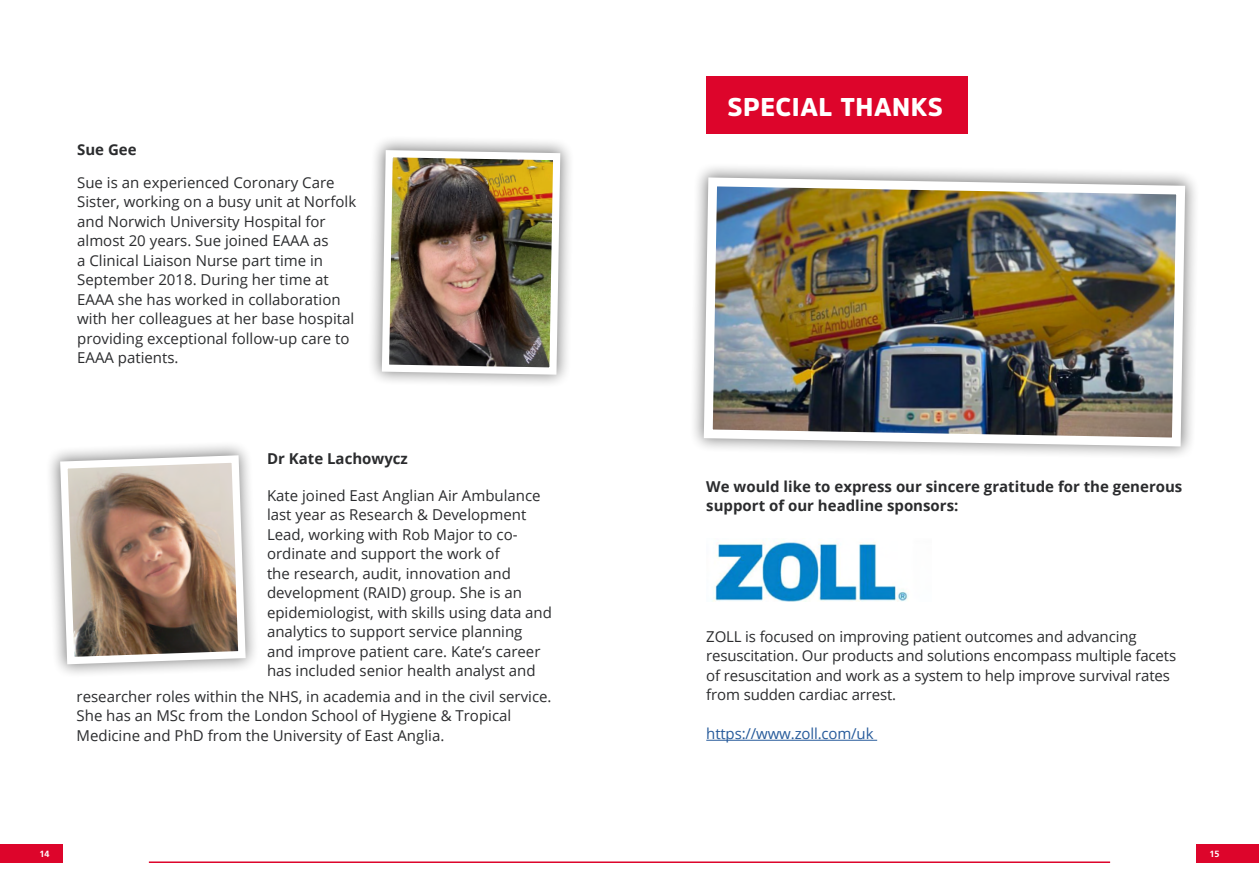
<style>
.page{position:relative;width:1259px;height:893px;background:#fff}
.page>*{position:absolute;margin:0;border:0;box-sizing:border-box;transform-origin:0 0}
.t1{font:900 25.5px "Amsi Pro";letter-spacing:.02em;color:#fff}
.t2{font:15px/19.5px "Open Sans";color:#2b2c2e}
.t3{font:700 15px/19.5px "Open Sans";color:#2b2c2e}
.t4{font:15px "Open Sans";letter-spacing:-.01em;color:#275b9b}
.t5{font:700 9px "Frutiger LT Std";color:#fff}
</style>
<div class="page">
<div style="left:1196px;top:844px;width:63px;height:19px;background:#dd052b"></div>
<div style="left:0;top:844px;width:62px;height:19px;background:#dd052b"></div>
<svg style="left:50px;top:445px;width:205px;height:229px;fill:#f5f5f5"></svg>
<svg style="left:56px;top:452px;width:193px;height:216px;background:#b09c8f"></svg>
<svg style="left:372px;top:140px;width:198px;height:244px;fill:#efefef"></svg>
<img style="left:378px;top:146px;width:186px;height:232px">
<div style="left:706px;top:77px;width:261px;height:57px;background:#dd052b"></div>
<hr style="left:706px;top:740px;width:171px;height:1px;background:#275b9b">
<img style="left:713px;top:541px;width:195px;height:60px">
<svg style="left:694px;top:167px;width:501px;height:289px;fill:#f6f6f6"></svg>
<img style="left:699px;top:173px;width:490px;height:278px">
<hr style="left:149px;top:861px;width:961px;height:2px;background:#dd052b">
<p class="t3" style="left:77px;top:140px;width:61px">Sue Gee</p>
<p class="t2" style="left:77px;top:172px;width:280px">Sue is an experienced Coronary Care Sister, working on a busy unit at Norfolk and Norwich University Hospital for almost 20 years. Sue joined EAAA as<br>a Clinical Liaison Nurse part time in September 2018. During her time at EAAA she has worked in collaboration with her colleagues at her base hospital providing exceptional follow-up care to EAAA patients.</p>
<p class="t3" style="left:267px;top:449px;width:142px">Dr Kate Lachowycz</p>
<p class="t2" style="left:267px;top:485px;width:286px">Kate joined East Anglian Air Ambulance last year as Research &amp; Development Lead, working with Rob Major to co&shy;ordinate and support the work of<br>the research, audit, innovation and development (RAID) group. She is an epidemiologist, with skills using data and analytics to support service planning and improve patient care. Kate’s career has included senior health analyst and</p>
<p class="t2" style="left:77px;top:686px;width:476px">researcher roles within the NHS, in academia and in the civil service.<br>She has an MSc from the London School of Hygiene &amp; Tropical<br>Medicine and PhD from the University of East Anglia.</p>
<h1 class="t1" style="left:727px;top:90px;width:217px">SPECIAL THANKS</h1>
<p class="t3" style="left:706px;top:476px;width:477px">We would like to express our sincere gratitude for the generous support of our headline sponsors:</p>
<p class="t2" style="left:706px;top:626px;width:471px">ZOLL is focused on improving patient outcomes and advancing resuscitation. Our products and solutions encompass multiple facets of resuscitation and work as a system to help improve survival rates from sudden cardiac arrest.</p>
<p class="t4" style="left:706px;top:723px;width:169px">https://www.zoll.com/uk</p>
<p class="t5" style="left:39px;top:848px;width:12px">14</p>
<p class="t5" style="left:1209px;top:848px;width:12px">15</p>
</div>
